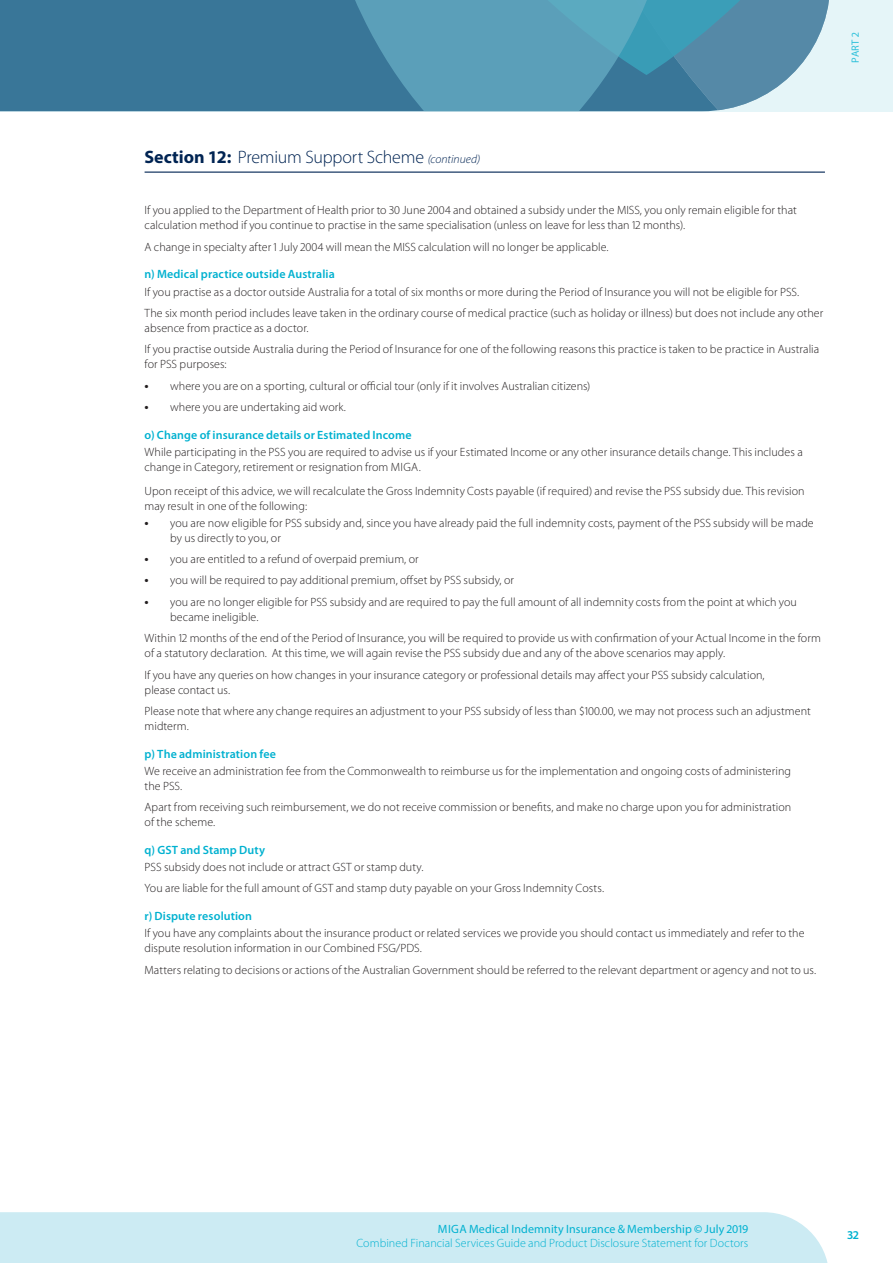
<style>
.page{position:relative;width:893px;height:1263px;background:#fff}
.page>*{position:absolute;margin:0;border:0;box-sizing:border-box;transform-origin:0 0}
.t1{font:300 18px "Myriad Pro";letter-spacing:-.015em;color:#002453}
.t2{font:300 12px/15px "Myriad Pro";letter-spacing:.005em;color:#231f20}
.t3{font:600 12px "Myriad Pro";letter-spacing:.01em;color:#00b1d0}
.t4{font:300 12px/14.2px "Myriad Pro";letter-spacing:.005em;color:#00b1d0;text-align:right}
.t5{font:10.5px "Myriad Pro";color:#2cc0da}
.s1{font-weight:700}
.s2{font-style:italic;font-size:12px}
.s3{font-weight:600;font-size:13.5px}
.s4{font-weight:400}
.s5{font-weight:600}
</style>
<div class="page">
<div style="left:0;top:1212px;width:828px;height:51px;background:#ccebf3"></div>
<div style="left:0;top:0;width:893px;height:111px;background:#e5f5f8"></div>
<div style="left:0;top:0;width:296px;height:111px;background:#397698"></div>
<svg style="left:296px;top:0;width:533px;height:111px;background:#5696b1"></svg>
<hr style="left:145px;top:172px;width:680px;height:1px;background:#002453">
<p class="t5" style="left:849px;top:63px;width:32px;rotate:-90deg">PART 2</p>
<h1 class="t1" style="left:145px;top:146px;width:337px"><span class="s1">Section 12:</span> Premium Support Scheme <span class="s2">(continued)</span></h1>
<p class="t2" style="left:145px;top:203px;width:654px">If you applied to the Department of Health prior to 30 June 2004 and obtained a subsidy under the MISS, you only remain eligible for that calculation method if you continue to practise in the same specialisation (unless on leave for less than 12 months).</p>
<p class="t2" style="left:145px;top:239px;width:466px">A change in specialty after 1 July 2004 will mean the MISS calculation will no longer be applicable.</p>
<p class="t3" style="left:145px;top:267px;width:192px">n) Medical practice outside Australia</p>
<p class="t2" style="left:145px;top:281px;width:680px;line-height:21.5px">If you practise as a doctor outside Australia for a total of six months or more during the Period of Insurance you will not be eligible for PSS.<br>The six month period includes leave taken in the ordinary course of medical practice (such as holiday or illness) but does not include any other</p>
<p class="t2" style="left:145px;top:317px;width:676px;line-height:21.5px">absence from practice as a doctor.<br>If you practise outside Australia during the Period of Insurance for one of the following reasons this practice is taken to be practice in Australia</p>
<p class="t2" style="left:145px;top:357px;width:84px">for PSS purposes:</p>
<p class="t2" style="left:145px;top:378px;width:447px"><span class="s3">•</span> where you are on a sporting, cultural or official tour (only if it involves Australian citizens)</p>
<p class="t2" style="left:145px;top:399px;width:203px"><span class="s3">•</span> where you are undertaking aid work.</p>
<p class="t3" style="left:145px;top:427px;width:269px">o) Change of insurance details or Estimated Income</p>
<p class="t2" style="left:145px;top:444px;width:660px">While participating in the PSS you are required to advise us if your Estimated Income or any other insurance details change. This includes a change in Category, retirement or resignation from MIGA.</p>
<p class="t2" style="left:145px;top:483px;width:662px">Upon receipt of this advice, we will recalculate the Gross Indemnity Costs payable (if required) and revise the PSS subsidy due. This revision may result in one of the following:</p>
<p class="t2" style="left:170px;top:515px;width:645px;text-indent:-26px"><span class="s3">•</span> you are now eligible for PSS subsidy and, since you have already paid the full indemnity costs, payment of the PSS subsidy will be made by us directly to you, or</p>
<p class="t2" style="left:145px;top:551px;width:276px"><span class="s3">•</span> you are entitled to a refund of overpaid premium, or</p>
<p class="t2" style="left:145px;top:573px;width:371px"><span class="s3">•</span> you will be required to pay additional premium, offset by PSS subsidy, or</p>
<p class="t2" style="left:170px;top:594px;width:628px;text-indent:-26px"><span class="s3">•</span> you are no longer eligible for PSS subsidy and are required to pay the full amount of all indemnity costs from the point at which you became ineligible.</p>
<p class="t2" style="left:145px;top:630px;width:678px">Within 12 months of the end of the Period of Insurance, you will be required to provide us with confirmation of your Actual Income in the form of a statutory declaration. At this time, we will again revise the PSS subsidy due and any of the above scenarios may apply.</p>
<p class="t2" style="left:145px;top:667px;width:622px">If you have any queries on how changes in your insurance category or professional details may affect your PSS subsidy calculation, please contact us.</p>
<p class="t2" style="left:145px;top:703px;width:668px">Please note that where any change requires an adjustment to your PSS subsidy of less than $100.00, we may not process such an adjustment midterm.</p>
<p class="t3" style="left:145px;top:746px;width:133px">p) The administration fee</p>
<p class="t2" style="left:145px;top:763px;width:648px">We receive an administration fee from the Commonwealth to reimburse us for the implementation and ongoing costs of administering the PSS.</p>
<p class="t2" style="left:145px;top:799px;width:648px">Apart from receiving such reimbursement, we do not receive commission or benefits, and make no charge upon you for administration of the scheme.</p>
<p class="t3" style="left:145px;top:842px;width:122px">q) GST and Stamp Duty</p>
<p class="t2" style="left:145px;top:856px;width:461px;line-height:21.5px">PSS subsidy does not include or attract GST or stamp duty.<br>You are liable for the full amount of GST and stamp duty payable on your Gross Indemnity Costs.</p>
<p class="t3" style="left:145px;top:908px;width:109px">r) Dispute resolution</p>
<p class="t2" style="left:145px;top:926px;width:662px">If you have any complaints about the insurance product or related services we provide you should contact us immediately and refer to the dispute resolution information in our Combined FSG/PDS.</p>
<p class="t2" style="left:145px;top:962px;width:673px">Matters relating to decisions or actions of the Australian Government should be referred to the relevant department or agency and not to us.</p>
<p class="t4" style="left:357px;top:1221px;width:393px"><span class="s4">MIGA Medical Indemnity Insurance &amp; Membership</span> <span class="s5">©</span> <span class="s4">July 2019<br></span>Combined Financial Services Guide and Product Disclosure Statement for Doctors</p>
<p class="t3" style="left:847px;top:1227px;width:13px">32</p>
</div>
